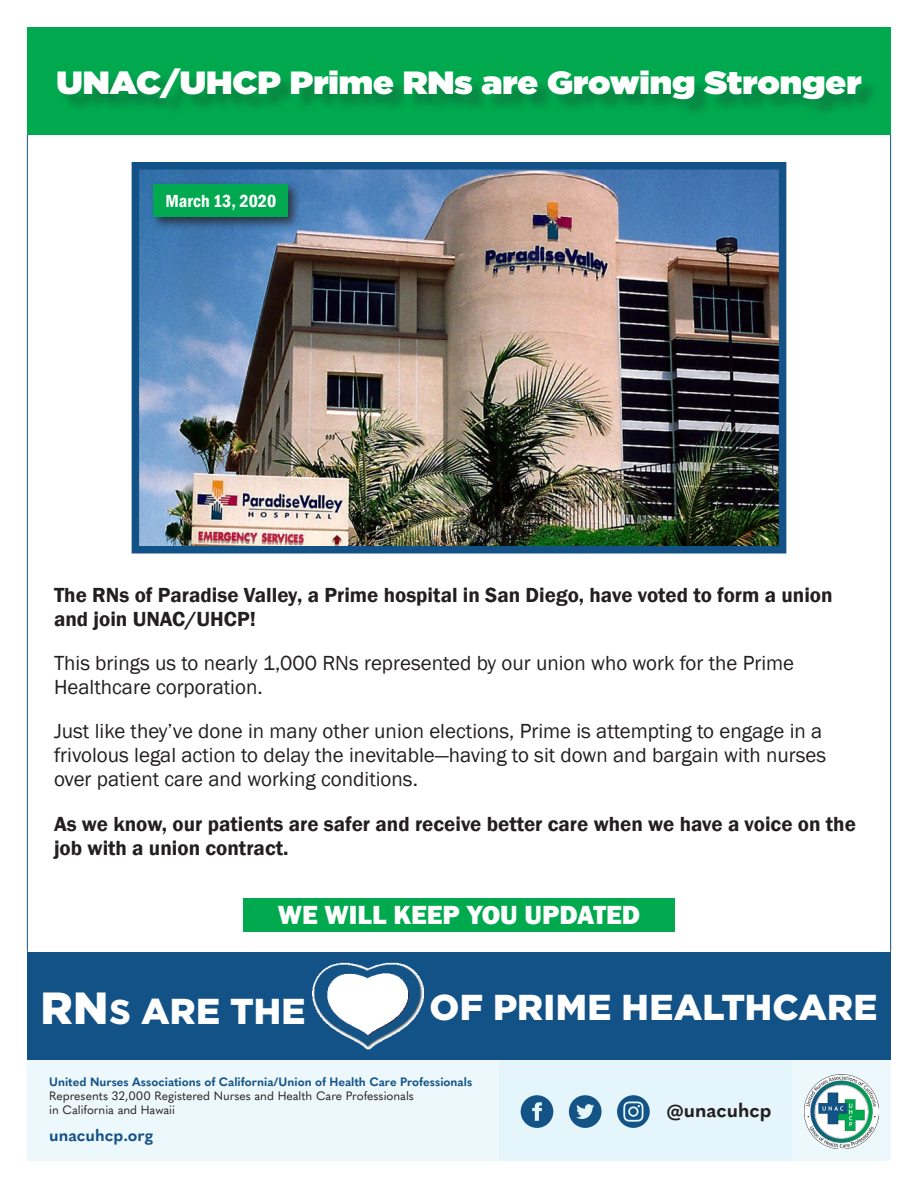
<style>
.page{position:relative;width:918px;height:1188px;background:#fff}
.page>*{position:absolute;margin:0;border:0;box-sizing:border-box;transform-origin:0 0}
.t1{font:900 36px "Gotham";letter-spacing:.005em;color:#fff}
.t2{font:900 32.1px "Gotham";color:#fff;scale:1.08 1}
.t3{font:800 27px "Franklin Gothic";color:#fff}
.t4{font:21px/24px "Franklin Gothic";color:#231f20}
.t5{font:600 21px/24px "Franklin Gothic";color:#231f20}
.t6{font:700 19.5px "Quasimoda";color:#231f20}
.t7{font:600 condensed 18px "Franklin Gothic";color:#fff}
.t8{font:700 16.5px "Quasimoda";color:#135286}
.t9{font:12px/14.4px "Quasimoda";color:#231f20}
.t10{font:700 12px "Quasimoda";color:#145386}
.s1{font-size:45px}
.s2{font-weight:700;font-size:45px}
</style>
<div class="page">
<hr style="left:27px;top:135px;width:1px;height:817px;background:#135286">
<div style="left:27px;top:1060px;width:864px;height:101px;background:#edf8fd"></div>
<div style="left:500px;top:1060px;width:292px;height:101px;background:#e5f5fc"></div>
<svg style="left:521px;top:1095px;width:32px;height:33px"></svg>
<svg style="left:569px;top:1095px;width:33px;height:33px"></svg>
<svg style="left:617px;top:1095px;width:33px;height:33px"></svg>
<img style="left:804px;top:1075px;width:75px;height:74px">
<div style="left:27px;top:27px;width:864px;height:108px;background:#00a94e"></div>
<div style="left:60px;top:71px;width:820px;height:47px;background:#231f20;opacity:.28"></div>
<div style="left:243px;top:898px;width:432px;height:34px;background:#00a94e"></div>
<img style="left:141px;top:171px;width:636px;height:374px">
<div style="left:132px;top:162px;width:654px;height:392px;border:8px solid #135286"></div>
<div style="left:150px;top:181px;width:151px;height:49px;background:#231f20;opacity:.75"></div>
<div style="left:154px;top:184px;width:134px;height:33px;background:#00a94f"></div>
<hr style="left:890px;top:135px;width:1px;height:817px;background:#135286">
<div style="left:27px;top:952px;width:864px;height:108px;background:#135286"></div>
<img style="left:313px;top:962px;width:111px;height:88px">
<p class="t2" style="left:57px;top:59px;width:747px">UNAC/UHCP Prime RNs are Growing Stronger</p>
<p class="t7" style="left:165px;top:189px;width:112px">March 13, 2020</p>
<p class="t5" style="left:54px;top:583px;width:780px">The RNs of Paradise Valley, a Prime hospital in San Diego, have voted to form a union and join UNAC/UHCP!</p>
<p class="t4" style="left:54px;top:652px;width:742px">This brings us to nearly 1,000 RNs represented by our union who work for the Prime<br>Healthcare corporation.</p>
<p class="t4" style="left:54px;top:720px;width:774px">Just like they’ve done in many other union elections, Prime is attempting to engage in a frivolous legal action to delay the inevitable—having to sit down and bargain with nurses over patient care and working conditions.</p>
<p class="t5" style="left:54px;top:812px;width:803px">As we know, our patients are safer and receive better care when we have a voice on the job with a union contract.</p>
<p class="t3" style="left:278px;top:898px;width:364px">WE WILL KEEP YOU UPDATED</p>
<p class="t1" style="left:40px;top:986px;width:267px"><span class="s1">RN</span><span class="s2">s</span> ARE THE</p>
<p class="t1" style="left:430px;top:983px;width:449px">OF PRIME HEALTHCARE</p>
<p class="t10" style="left:49px;top:1072px;width:425px">United Nurses Associations of California/Union of Health Care Professionals</p>
<p class="t9" style="left:49px;top:1088px;width:366px">Represents 32,000 Registered Nurses and Health Care Professionals in California and Hawaii</p>
<p class="t8" style="left:49px;top:1122px;width:106px">unacuhcp.org</p>
<p class="t6" style="left:666px;top:1095px;width:107px">@unacuhcp</p>
</div>
